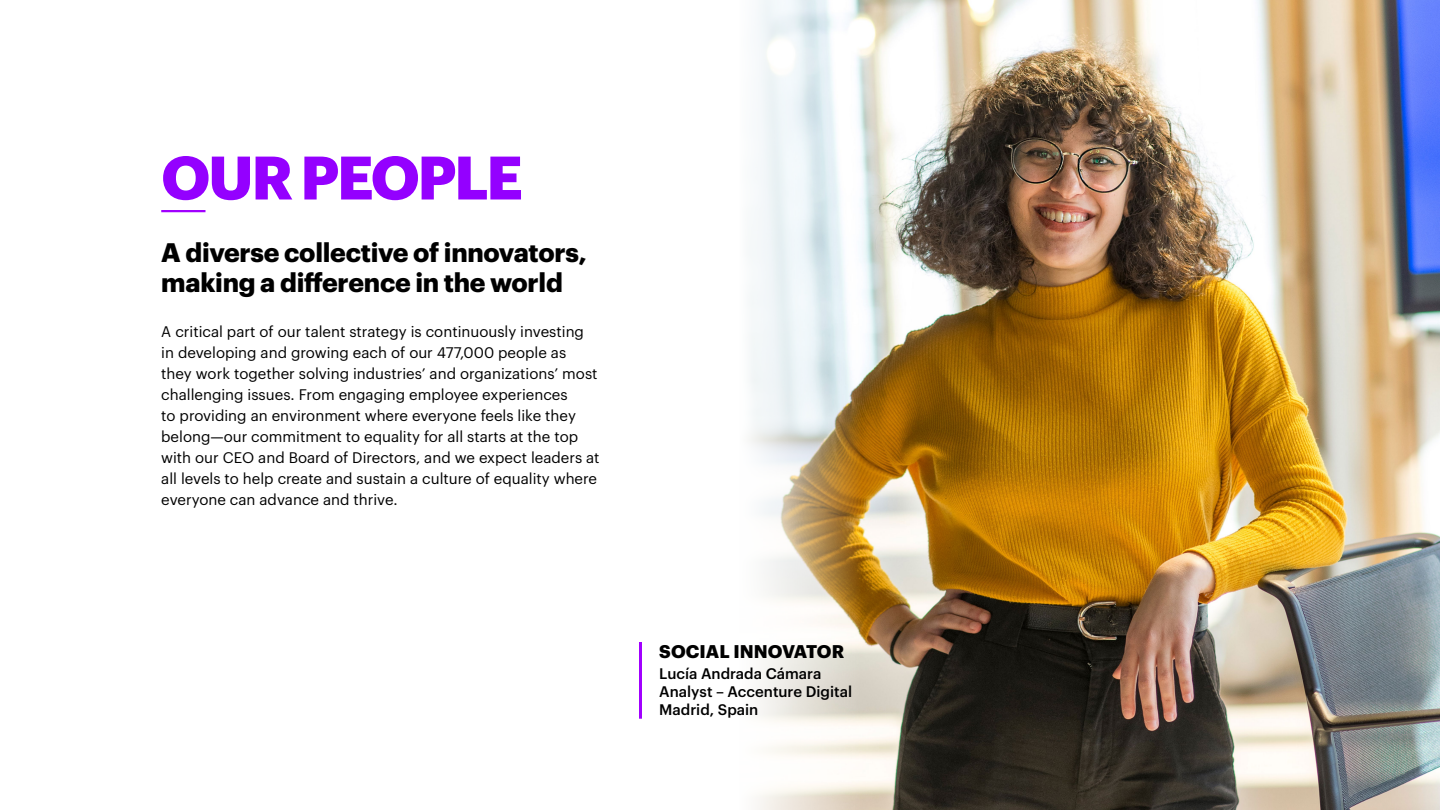
<style>
.page{position:relative;width:1440px;height:810px;background:#fff}
.page>*{position:absolute;margin:0;border:0;box-sizing:border-box;transform-origin:0 0}
.t1{font:700 60px "Graphik";letter-spacing:-.04em;color:#9400ff}
.t2{font:700 26.25px/30.8px "Graphik";letter-spacing:-.01em;color:#000}
.t3{font:700 18px "Graphik";letter-spacing:.005em;color:#000}
.t4{font:15px/21px "Graphik";color:#000}
.t5{font:500 15px/18px "Graphik";color:#000}
</style>
<div class="page">
<hr style="left:639px;top:642px;width:3px;height:77px;background:#a100ff">
<hr style="left:161px;top:210px;width:45px;height:2px;background:#a100ff">
<img style="left:901px;top:0;width:539px;height:810px">
<svg style="left:750px;top:0;width:151px;height:810px"></svg>
<h2 class="t1" style="left:161px;top:131px;width:363px">OUR PEOPLE</h2>
<h3 class="t2" style="left:161px;top:234px;width:427px">A diverse collective of innovators, making a diference in the world</h3>
<p class="t4" style="left:161px;top:320px;width:440px">A critical part of our talent strategy is continuously investing in developing and growing each of our 477,000 people as they work together solving industries’ and organizations’ most challenging issues. From engaging employee experiences<br>to providing an environment where everyone feels like they belong—our commitment to equality for all starts at the top with our CEO and Board of Directors, and we expect leaders at all levels to help create and sustain a culture of equality where everyone can advance and thrive.</p>
<p class="t3" style="left:659px;top:637px;width:187px">SOCIAL INNOVATOR</p>
<p class="t5" style="left:659px;top:663px;width:194px">Lucía Andrada Cámara<br>Analyst – Accenture Digital<br>Madrid, Spain</p>
</div>
